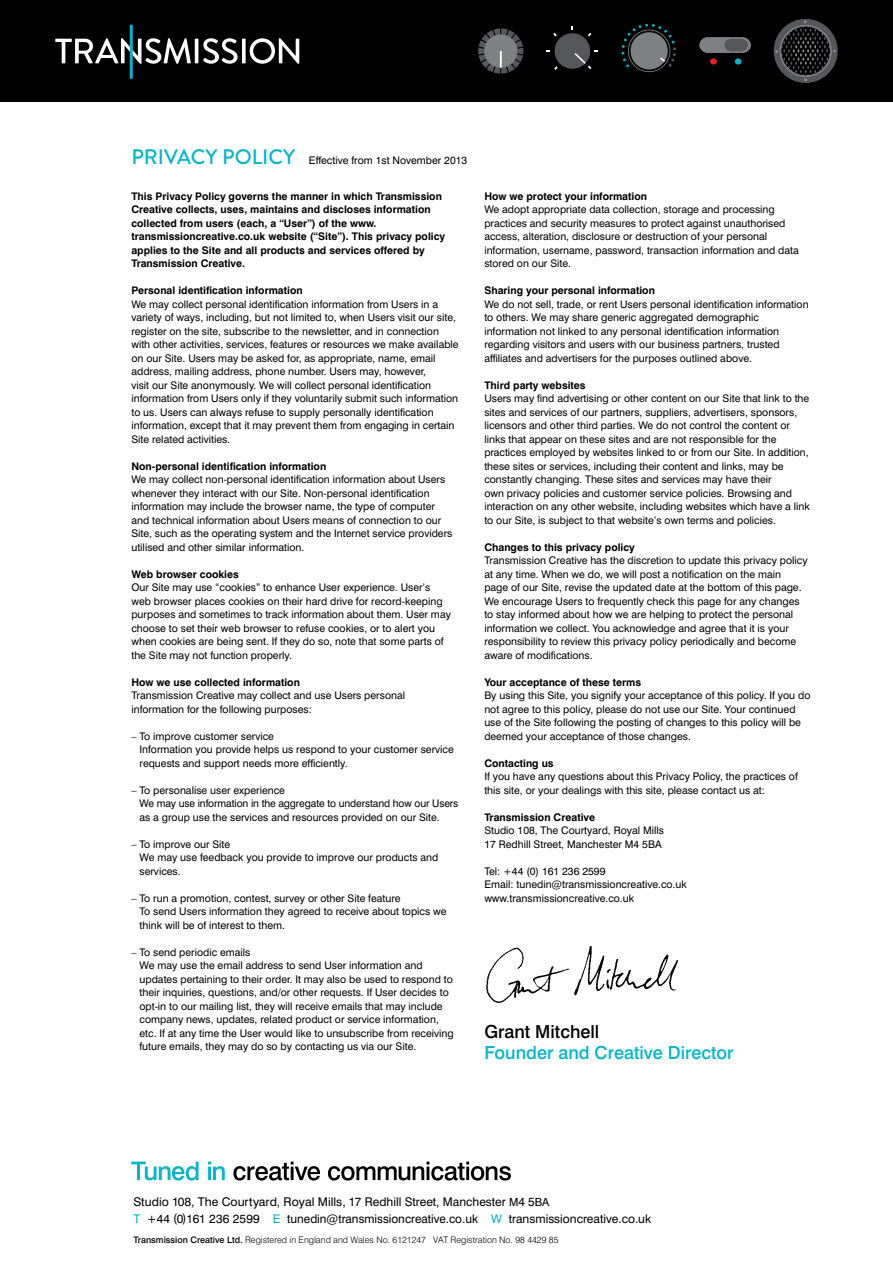
<style>
.page{position:relative;width:893px;height:1263px;background:#fff}
.page>*{position:absolute;margin:0;border:0;box-sizing:border-box;transform-origin:0 0}
.t1{font:500 18px "Swiss 721 BT";color:#00b5cc}
.t2{font:500 18px "Swiss 721 BT";color:#000}
.t3{font:12px/16.5px "Swiss 721 BT";color:#000}
.t4{font:10.5px/13.5px "Swiss 721 BT";color:#000}
.t5{font:700 10.5px/13.5px "Swiss 721 BT";color:#000}
.t6{font:300 9px "Swiss 721 BT";color:#000}
.s1{font-family:"Brandon Grotesque";font-weight:500;font-size:21px;color:#00b5cc}
.s2{font-size:11.25px}
.s3{color:#00b5cc}
.s4{font-weight:500}
</style>
<div class="page">
<div style="left:0;top:0;width:893px;height:102px;background:#000"></div>
<hr style="left:195px;top:39px;width:3px;height:24px;background:#fff">
<svg style="left:203px;top:38px;width:35px;height:26px"></svg>
<svg style="left:242px;top:39px;width:4px;height:24px"></svg>
<svg style="left:250px;top:38px;width:49px;height:26px"></svg>
<svg style="left:55px;top:25px;width:136px;height:54px"></svg>
<svg style="left:131px;top:1161px;width:68px;height:19px"></svg>
<svg style="left:208px;top:1161px;width:17px;height:19px"></svg>
<svg style="left:233px;top:1161px;width:87px;height:19px"></svg>
<svg style="left:328px;top:1161px;width:183px;height:19px"></svg>
<svg style="left:774px;top:19px;width:64px;height:64px"></svg>
<svg style="left:775px;top:21px;width:61px;height:60px"></svg>
<svg style="left:699px;top:37px;width:52px;height:16px"></svg>
<div style="left:735px;top:58px;width:6px;height:7px;background:#00b5cc;border-radius:50%"></div>
<svg style="left:710px;top:58px;width:7px;height:7px"></svg>
<svg style="left:628px;top:30px;width:42px;height:42px"></svg>
<svg style="left:629px;top:30px;width:40px;height:41px"></svg>
<div style="left:630px;top:32px;width:38px;height:37px;background:#7e8082;border-radius:50%"></div>
<svg style="left:622px;top:24px;width:54px;height:43px"></svg>
<svg style="left:478px;top:28px;width:45px;height:46px"></svg>
<svg style="left:547px;top:26px;width:51px;height:44px"></svg>
<img style="left:486px;top:946px;width:192px;height:57px">
<p class="t4" style="left:131px;top:153px;width:337px"><span class="s1">PRIVACY POLICY</span> Effective from 1st November 2013</p>
<p class="t5" style="left:131px;top:189px;width:315px">This Privacy Policy governs the manner in which Transmission Creative collects, uses, maintains and discloses information collected from users (each, a “User”) of the www. transmissioncreative.co.uk website (“Site”). This privacy policy applies to the Site and all products and services offered by Transmission Creative.</p>
<p class="t5" style="left:131px;top:284px;width:173px">Personal identification information</p>
<p class="t4" style="left:131px;top:297px;width:329px">We may collect personal identification information from Users in a variety of ways, including, but not limited to, when Users visit our site, register on the site, subscribe to the newsletter, and in connection with other activities, services, features or resources we make available on our Site. Users may be asked for, as appropriate, name, email address, mailing address, phone number. Users may, however,<br>visit our Site anonymously. We will collect personal identification information from Users only if they voluntarily submit such information to us. Users can always refuse to supply personally identification information, except that it may prevent them from engaging in certain Site related activities.</p>
<p class="t5" style="left:131px;top:459px;width:196px">Non-personal identification information</p>
<p class="t4" style="left:131px;top:473px;width:322px">We may collect non-personal identification information about Users whenever they interact with our Site. Non-personal identification information may include the browser name, the type of computer and technical information about Users means of connection to our Site, such as the operating system and the Internet service providers utilised and other similar information.</p>
<p class="t5" style="left:131px;top:567px;width:109px">Web browser cookies</p>
<p class="t4" style="left:131px;top:581px;width:321px">Our Site may use “cookies” to enhance User experience. User’s web browser places cookies on their hard drive for record-keeping purposes and sometimes to track information about them. User may choose to set their web browser to refuse cookies, or to alert you when cookies are being sent. If they do so, note that some parts of the Site may not function properly.</p>
<p class="t5" style="left:131px;top:675px;width:170px">How we use collected information</p>
<p class="t4" style="left:131px;top:689px;width:275px">Transmission Creative may collect and use Users personal information for the following purposes:</p>
<p class="t4" style="left:140px;top:729px;width:316px;text-indent:-8px">– To improve customer service<br>Information you provide helps us respond to your customer service requests and support needs more efficiently.</p>
<p class="t4" style="left:140px;top:783px;width:320px;text-indent:-8px">– To personalise user experience<br>We may use information in the aggregate to understand how our Users as a group use the services and resources provided on our Site.</p>
<p class="t4" style="left:140px;top:837px;width:300px;text-indent:-8px">– To improve our Site<br>We may use feedback you provide to improve our products and services.</p>
<p class="t4" style="left:140px;top:891px;width:309px;text-indent:-8px">– To run a promotion, contest, survey or other Site feature<br>To send Users information they agreed to receive about topics we think will be of interest to them.</p>
<p class="t4" style="left:140px;top:945px;width:316px;text-indent:-8px">– To send periodic emails<br>We may use the email address to send User information and updates pertaining to their order. It may also be used to respond to their inquiries, questions, and/or other requests. If User decides to opt-in to our mailing list, they will receive emails that may include company news, updates, related product or service information, etc. If at any time the User would like to unsubscribe from receiving future emails, they may do so by contacting us via our Site.</p>
<p class="t5" style="left:484px;top:189px;width:164px">How we protect your information</p>
<p class="t4" style="left:484px;top:203px;width:316px">We adopt appropriate data collection, storage and processing practices and security measures to protect against unauthorised access, alteration, disclosure or destruction of your personal information, username, password, transaction information and data stored on our Site.</p>
<p class="t5" style="left:484px;top:284px;width:172px">Sharing your personal information</p>
<p class="t4" style="left:484px;top:297px;width:326px">We do not sell, trade, or rent Users personal identification information to others. We may share generic aggregated demographic information not linked to any personal identification information regarding visitors and users with our business partners, trusted affiliates and advertisers for the purposes outlined above.</p>
<p class="t5" style="left:484px;top:378px;width:103px">Third party websites</p>
<p class="t4" style="left:484px;top:392px;width:327px">Users may find advertising or other content on our Site that link to the sites and services of our partners, suppliers, advertisers, sponsors, licensors and other third parties. We do not control the content or links that appear on these sites and are not responsible for the practices employed by websites linked to or from our Site. In addition, these sites or services, including their content and links, may be constantly changing. These sites and services may have their<br>own privacy policies and customer service policies. Browsing and interaction on any other website, including websites which have a link to our Site, is subject to that website’s own terms and policies.</p>
<p class="t5" style="left:484px;top:540px;width:152px">Changes to this privacy policy</p>
<p class="t4" style="left:484px;top:554px;width:325px">Transmission Creative has the discretion to update this privacy policy at any time. When we do, we will post a notification on the main<br>page of our Site, revise the updated date at the bottom of this page.<br>We encourage Users to frequently check this page for any changes to stay informed about how we are helping to protect the personal information we collect. You acknowledge and agree that it is your responsibility to review this privacy policy periodically and become aware of modifications.</p>
<p class="t5" style="left:484px;top:675px;width:158px">Your acceptance of these terms</p>
<p class="t4" style="left:484px;top:689px;width:328px">By using this Site, you signify your acceptance of this policy. If you do not agree to this policy, please do not use our Site. Your continued use of the Site following the posting of changes to this policy will be deemed your acceptance of those changes.</p>
<p class="t5" style="left:484px;top:756px;width:71px">Contacting us</p>
<p class="t4" style="left:484px;top:770px;width:315px">If you have any questions about this Privacy Policy, the practices of this site, or your dealings with this site, please contact us at:</p>
<p class="t5" style="left:484px;top:810px;width:112px">Transmission Creative</p>
<p class="t4" style="left:484px;top:824px;width:181px">Studio 108, The Courtyard, Royal Mills<br>17 Redhill Street, Manchester M4 5BA</p>
<p class="t4" style="left:484px;top:864px;width:204px">Tel: +44 (0) 161 236 2599<br>Email: tunedin@transmissioncreative.co.uk www.transmissioncreative.co.uk</p>
<h1 class="t2" style="left:484px;top:1021px;width:117px">Grant Mitchell</h1>
<h1 class="t1" style="left:484px;top:1042px;width:251px">Founder and Creative Director</h1>
<p class="t3" style="left:133px;top:1193px;width:519px">Studio 108, The Courtyard, Royal Mills, 17 Redhill Street, Manchester <span class="s2">M</span>4 5<span class="s2">BA<br></span><span class="s3">T</span> +44 (0)161 236 2599 <span class="s3">E</span> tunedin@transmissioncreative.co.uk <span class="s3">W</span> transmissioncreative.co.uk</p>
<p class="t6" style="left:133px;top:1234px;width:427px"><span class="s4">Transmission Creative Ltd.</span> Registered in England and Wales No. 6121247 VAT Registration No. 98 4429 85</p>
</div>
